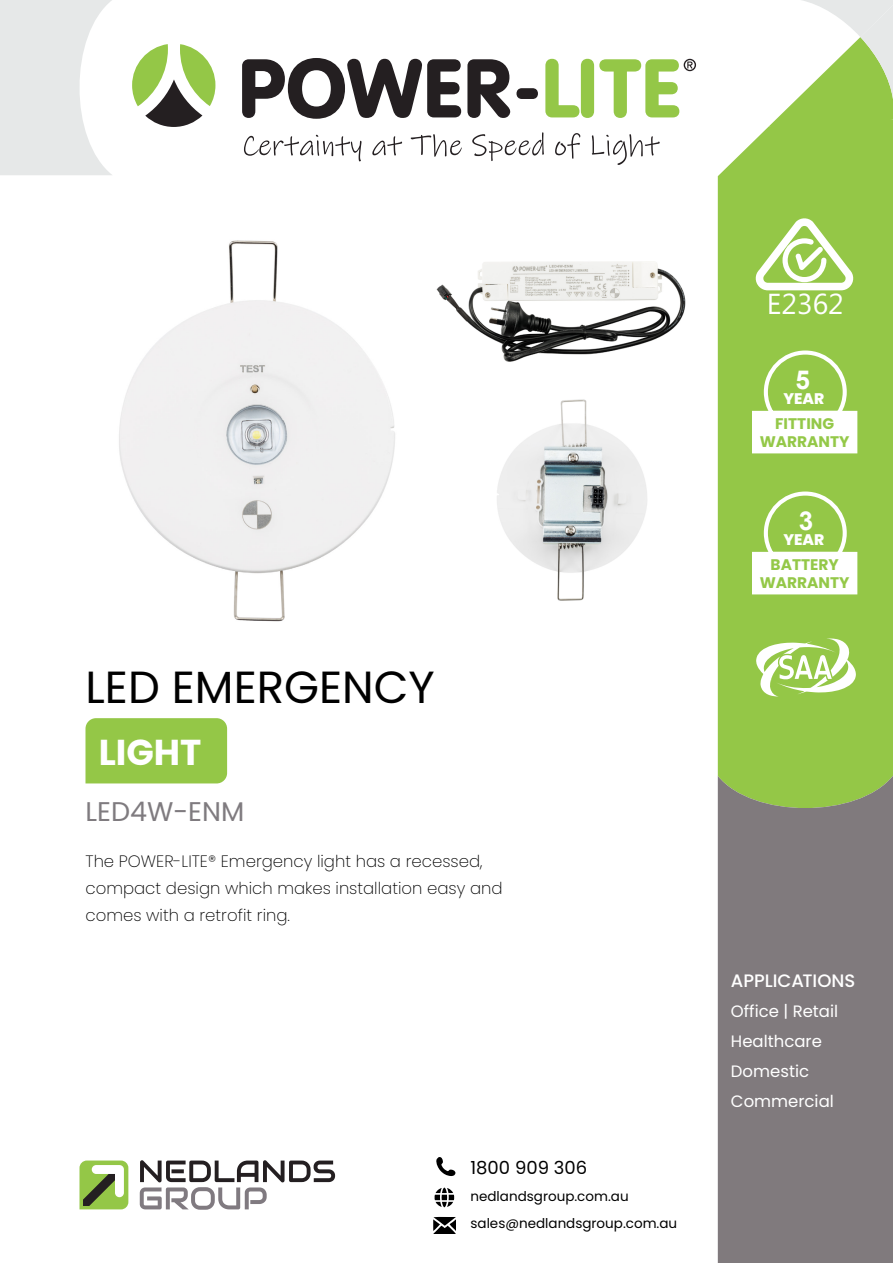
<style>
.page{position:relative;width:893px;height:1263px;background:#fff}
.page>*{position:absolute;margin:0;border:0;box-sizing:border-box;transform-origin:0 0}
.t1{font:45px "Poppins";color:#000}
.t2{font:700 36px "Poppins";color:#fff}
.t3{font:28.95px "Microsoft Phags Pa";color:#fff}
.t4{font:27px "Poppins";color:#7f7b7f}
.t5{font:700 26.1px "Arial";color:#fff}
.t6{font:500 18px "Poppins";color:#fff}
.t7{font:18px "Poppins";color:#000}
.t8{font:200 16.5px/27px "Poppins";color:#000}
.t9{font:16.5px/30px "Poppins";color:#fff}
.t10{font:700 15.3px/18.5px "Poppins";color:#94c848;text-align:center}
.t11{font:800 15.3px "Poppins";color:#fff}
.t12{font:13.5px/27.5px "Poppins";color:#000}
</style>
<div class="page">
<svg style="left:132px;top:44px;width:83px;height:83px"></svg>
<svg style="left:242px;top:58px;width:219px;height:61px"></svg>
<svg style="left:467px;top:59px;width:43px;height:59px"></svg>
<div style="left:516px;top:88px;width:22px;height:11px;background:#241f21;border-radius:5px"></div>
<svg style="left:545px;top:59px;width:34px;height:58px"></svg>
<div style="left:581px;top:59px;width:13px;height:59px;background:#94c747;border-radius:7px"></div>
<svg style="left:599px;top:59px;width:97px;height:59px"></svg>
<svg style="left:244px;top:135px;width:117px;height:26px"></svg>
<svg style="left:372px;top:136px;width:30px;height:20px"></svg>
<svg style="left:411px;top:134px;width:51px;height:23px"></svg>
<svg style="left:472px;top:132px;width:72px;height:29px"></svg>
<svg style="left:555px;top:133px;width:25px;height:26px"></svg>
<svg style="left:592px;top:134px;width:68px;height:31px"></svg>
<svg style="left:434px;top:1187px;width:21px;height:21px"></svg>
<svg style="left:436px;top:1157px;width:19px;height:19px"></svg>
<svg style="left:433px;top:1217px;width:22px;height:17px"></svg>
<svg style="left:79px;top:1160px;width:49px;height:49px"></svg>
<svg style="left:140px;top:1160px;width:195px;height:50px"></svg>
<div style="left:718px;top:127px;width:175px;height:649px;background:#94c747"></div>
<div style="left:718px;top:776px;width:175px;height:487px;background:#807a7d"></div>
<svg style="left:768px;top:0;width:125px;height:127px"></svg>
<svg style="left:0;top:0;width:112px;height:175px"></svg>
<div style="left:85px;top:718px;width:142px;height:65px;background:#94c747"></div>
<img style="left:119px;top:240px;width:276px;height:382px">
<img style="left:436px;top:261px;width:250px;height:101px">
<img style="left:497px;top:399px;width:150px;height:202px">
<svg style="left:756px;top:638px;width:100px;height:58px"></svg>
<svg style="left:754px;top:217px;width:100px;height:73px"></svg>
<svg style="left:762px;top:348px;width:87px;height:63px;background:#a1ce5e"></svg>
<div style="left:753px;top:412px;width:103px;height:40px;background:#fff"></div>
<svg style="left:762px;top:489px;width:87px;height:63px;background:#a1ce5e"></svg>
<div style="left:753px;top:553px;width:103px;height:40px;background:#fff"></div>
<h1 class="t1" style="left:85px;top:661px;width:351px">LED EMERGENCY</h1>
<h2 class="t2" style="left:99px;top:732px;width:104px">LIGHT</h2>
<h3 class="t4" style="left:85px;top:796px;width:160px">LED4W-ENM</h3>
<p class="t8" style="left:85px;top:848px;width:419px">The POWER-LITE® Emergency light has a recessed, compact design which makes installation easy and comes with a retrofit ring.</p>
<p class="t7" style="left:470px;top:1157px;width:118px">1800 909 306</p>
<p class="t12" style="left:470px;top:1182px;width:208px">nedlandsgroup.com.au sales@nedlandsgroup.com.au</p>
<h3 class="t3" style="left:767px;top:284px;width:78px">E2362</h3>
<h3 class="t5" style="left:795px;top:361px;width:16px">5</h3>
<p class="t11" style="left:783px;top:390px;width:42px">YEAR</p>
<p class="t10" style="left:760px;top:414px;width:91px">FITTING<br>WARRANTY</p>
<h3 class="t5" style="left:799px;top:502px;width:16px">3</h3>
<p class="t11" style="left:783px;top:531px;width:42px">YEAR</p>
<p class="t10" style="left:760px;top:555px;width:91px">BATTERY<br>WARRANTY</p>
<p class="t6" style="left:731px;top:970px;width:126px">APPLICATIONS</p>
<p class="t9" style="left:731px;top:996px;width:109px">Office | Retail<br>Healthcare<br>Domestic<br>Commercial</p>
</div>
